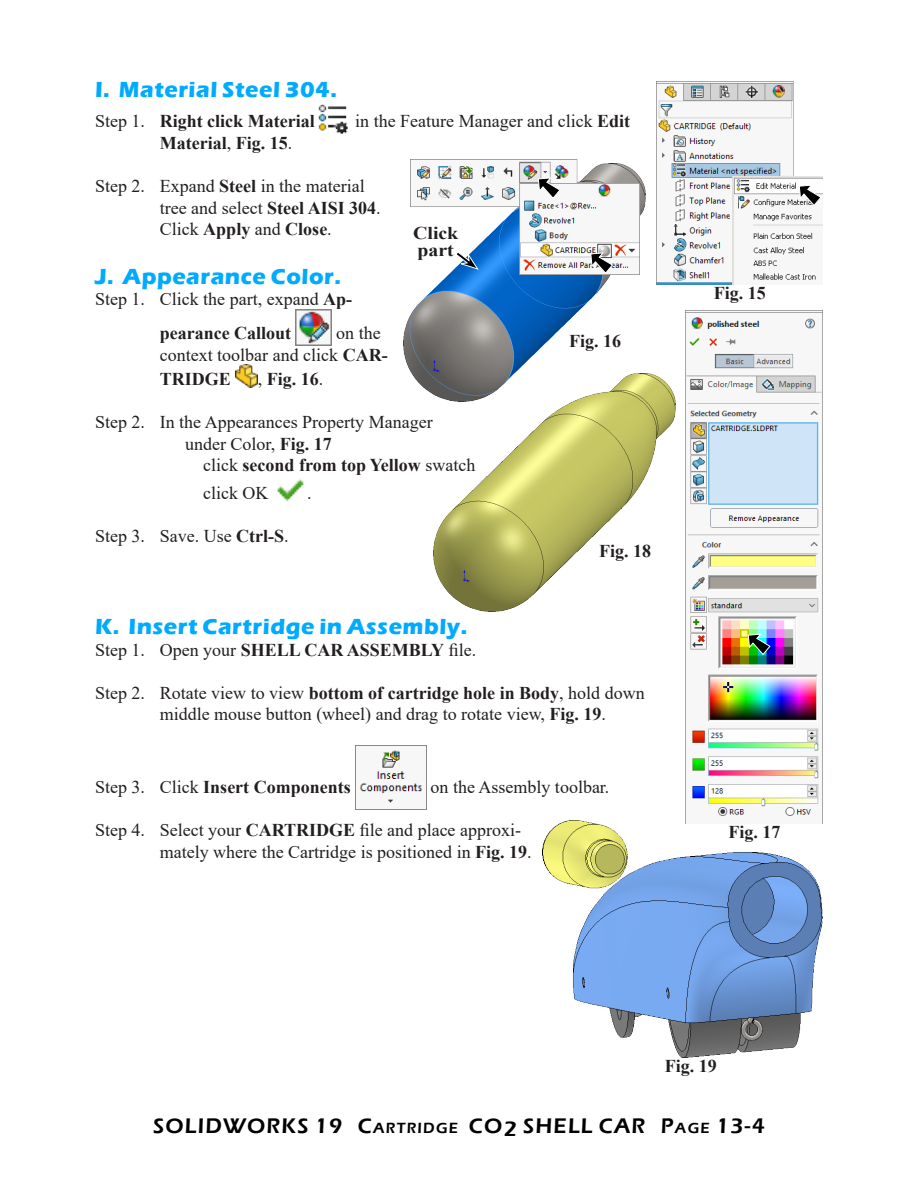
<style>
.page{position:relative;width:918px;height:1188px;background:#fff}
.page>*{position:absolute;margin:0;border:0;box-sizing:border-box;transform-origin:0 0}
.Subhead_1{font:700 22.5px "Eras ITC";letter-spacing:.025em;color:#00abff}
.t1{font:600 21.75px "Eras ITC";letter-spacing:.055em;color:#000}
.Body_text{font:18px/21.6px "Times New Roman";color:#231f20}
.Body_text-2{font:700 18px "Times New Roman";color:#231f20}
.Fig_No{font:700 18px "Times New Roman";color:#231f20}
.Coor{font:700 18px/16.5px "Times New Roman";color:#231f20;scale:1.1 1}
.s1{font-weight:400}
.s2{font-weight:700}
.s3{font-size:15.15px}
</style>
<div class="page">
<img style="left:318px;top:104px;width:30px;height:30px">
<img style="left:296px;top:309px;width:36px;height:36px">
<img style="left:235px;top:364px;width:23px;height:24px">
<img style="left:277px;top:478px;width:27px;height:24px">
<img style="left:355px;top:746px;width:71px;height:64px">
<img style="left:657px;top:81px;width:166px;height:203px">
<svg style="left:799px;top:185px;width:23px;height:21px"></svg>
<img style="left:686px;top:310px;width:137px;height:509px">
<svg style="left:748px;top:634px;width:23px;height:21px"></svg>
<img style="left:404px;top:164px;width:242px;height:231px">
<img style="left:411px;top:159px;width:228px;height:116px">
<svg style="left:590px;top:252px;width:23px;height:22px"></svg>
<svg style="left:538px;top:177px;width:23px;height:22px"></svg>
<svg style="left:455px;top:251px;width:24px;height:19px"></svg>
<img style="left:434px;top:374px;width:242px;height:238px">
<img style="left:543px;top:819px;width:280px;height:238px">
<p class="Subhead_1" style="left:95px;top:76px;width:244px">I. Material Steel 304.</p>
<p class="Body_text-2" style="left:95px;top:108px;width:221px"><span class="s1">Step 1.</span> Right click Material</p>
<p class="Body_text" style="left:355px;top:110px;width:276px">in the Feature Manager and click <span class="s2">Edit</span></p>
<p class="Body_text-2" style="left:160px;top:130px;width:134px">Material<span class="s1">,</span> Fig. 15<span class="s1">.</span></p>
<p class="Body_text" style="left:160px;top:175px;width:222px;text-indent:-65px">Step 2. Expand <span class="s2">Steel</span> in the material tree and select <span class="s2">Steel AISI 304</span>.<br>Click <span class="s2">Apply</span> and <span class="s2">Close</span>.</p>
<p class="Subhead_1" style="left:95px;top:263px;width:248px">J. Appearance Color.</p>
<p class="Body_text" style="left:95px;top:282px;width:259px;line-height:33.6px;text-align:center">Step 1. Click the part, expand <span class="s2">Ap&shy;pearance Callout</span></p>
<p class="Coor" style="left:413px;top:224px;width:43px">Click part</p>
<p class="Body_text" style="left:160px;top:322px;width:229px;text-indent:176px">on the context toolbar and click <span class="s2">CAR-</span></p>
<p class="Body_text-2" style="left:160px;top:366px;width:73px">TRIDGE</p>
<p class="Body_text-2" style="left:258px;top:366px;width:67px"><span class="s1">,</span> Fig. 16<span class="s1">.</span></p>
<p class="Body_text" style="left:95px;top:411px;width:339px">Step 2. In the Appearances Property Manager</p>
<p class="Body_text" style="left:185px;top:432px;width:148px">under Color, <span class="s2">Fig. 17</span></p>
<p class="Body_text-2" style="left:203px;top:452px;width:274px"><span class="s1">click</span> second from top Yellow <span class="s1">swatch</span></p>
<p class="Body_text" style="left:203px;top:482px;width:67px">click OK</p>
<p class="Body_text" style="left:307px;top:482px;width:6px">.</p>
<p class="Body_text" style="left:95px;top:525px;width:195px">Step 3. Save. Use <span class="s2">Ctrl-S</span>.</p>
<p class="Fig_No" style="left:569px;top:328px;width:54px">Fig. 16</p>
<p class="Fig_No" style="left:599px;top:538px;width:54px">Fig. 18</p>
<p class="Subhead_1" style="left:95px;top:614px;width:374px">K. Insert Cartridge in Assembly.</p>
<p class="Body_text" style="left:95px;top:638px;width:383px">Step 1. Open your <span class="s2">SHELL CAR ASSEMBLY</span> file.</p>
<p class="Body_text" style="left:160px;top:681px;width:486px;text-indent:-65px">Step 2. Rotate view to view <span class="s2">bottom of cartridge hole in Body</span>, hold down middle mouse button (wheel) and drag to rotate view, <span class="s2">Fig. 19</span>.</p>
<p class="Body_text-2" style="left:95px;top:774px;width:257px"><span class="s1">Step 3. Click</span> Insert Components</p>
<p class="Body_text" style="left:431px;top:776px;width:180px">on the Assembly toolbar.</p>
<p class="Body_text" style="left:160px;top:819px;width:373px;text-indent:-65px">Step 4. Select your <span class="s2">CARTRIDGE</span> file and place approxi&shy;mately where the Cartridge is positioned in <span class="s2">Fig. 19</span>.</p>
<p class="Fig_No" style="left:714px;top:280px;width:54px">Fig. 15</p>
<p class="Fig_No" style="left:728px;top:819px;width:54px">Fig. 17</p>
<p class="Fig_No" style="left:665px;top:1053px;width:54px">Fig. 19</p>
<p class="t1" style="left:153px;top:1114px;width:264px">SOLIDWORKS 19 C<span class="s3">ARTRID</span></p>
<p class="t1" style="left:436px;top:1114px;width:330px"><span class="s3">GE</span> CO2 SHELL CAR P<span class="s3">AGE</span> 13-4</p>
</div>
